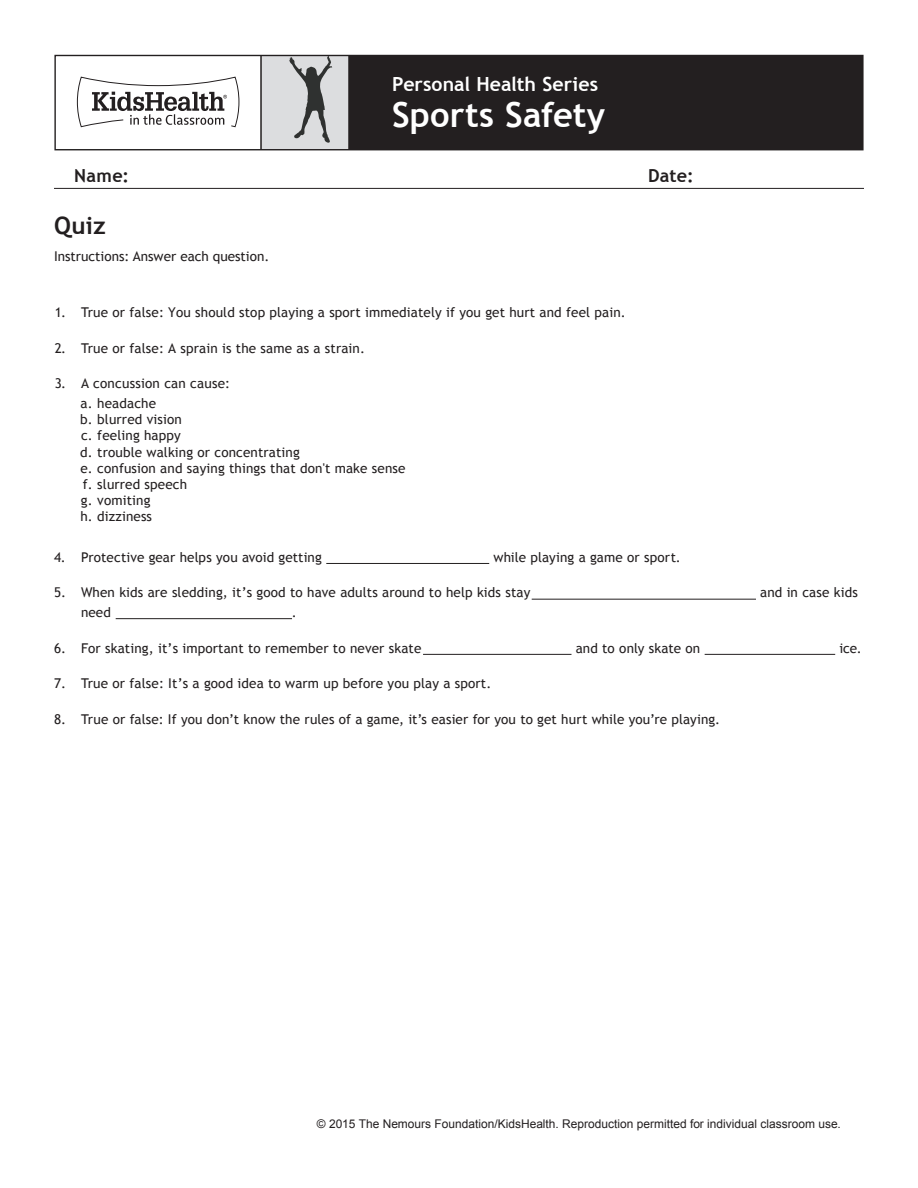
<style>
.page{position:relative;width:918px;height:1188px;background:#fff}
.page>*{position:absolute;margin:0;border:0;box-sizing:border-box;transform-origin:0 0}
.Handout_Header{font:700 34.5px "Trebuchet MS";letter-spacing:.005em;color:#fff}
.Handout_Title{font:700 24px "Trebuchet MS";color:#231f20}
.Handout_Header-2{font:700 19.5px "Trebuchet MS";color:#fff}
.Article_List{font:700 18px "Trebuchet MS";letter-spacing:.015em;color:#231f20}
.Basic_Numbered_List{font:13.5px/16.2px "Trebuchet MS";letter-spacing:.01em;color:#231f20}
.t1{font:12px "Arial";color:#231f20}
</style>
<div class="page">
<div style="left:261px;top:55px;width:88px;height:95px;background:#dcdddf"></div>
<div style="left:349px;top:55px;width:513px;height:95px;background:#231f20"></div>
<svg style="left:76px;top:76px;width:164px;height:52px"></svg>
<hr style="left:348px;top:55px;width:2px;height:95px;background:#231f20">
<hr style="left:260px;top:55px;width:2px;height:95px;background:#231f20">
<div style="left:54px;top:55px;width:810px;height:95px;border:1px solid #231f20"></div>
<svg style="left:289px;top:56px;width:44px;height:87px"></svg>
<hr style="left:54px;top:188px;width:810px;height:1px;background:#231f20">
<hr style="left:326px;top:563px;width:163px;height:1px;background:#231f20">
<hr style="left:532px;top:599px;width:224px;height:1px;background:#231f20">
<hr style="left:116px;top:618px;width:176px;height:1px;background:#231f20">
<hr style="left:423px;top:654px;width:149px;height:1px;background:#231f20">
<hr style="left:705px;top:654px;width:130px;height:1px;background:#231f20">
<p class="Handout_Header-2" style="left:392px;top:71px;width:207px">Personal Health Series</p>
<p class="Handout_Header" style="left:392px;top:93px;width:215px">Sports Safety</p>
<p class="Article_List" style="left:74px;top:164px;width:56px">Name:</p>
<p class="Article_List" style="left:648px;top:164px;width:47px">Date:</p>
<p class="Handout_Title" style="left:54px;top:210px;width:53px">Quiz</p>
<p class="Basic_Numbered_List" style="left:54px;top:248px;width:217px">Instructions: Answer each question.</p>
<p class="Basic_Numbered_List" style="left:55px;top:304px;width:573px">1. True or false: You should stop playing a sport immediately if you get hurt and feel pain.</p>
<p class="Basic_Numbered_List" style="left:55px;top:340px;width:312px">2. True or false: A sprain is the same as a strain.</p>
<p class="Basic_Numbered_List" style="left:81px;top:374px;width:151px;line-height:19.5px;text-indent:-26px">3. A concussion can cause: a. headache</p>
<p class="Basic_Numbered_List" style="left:80px;top:411px;width:327px">b. blurred vision<br>c. feeling happy<br>d. trouble walking or concentrating<br>e. confusion and saying things that don't make sense f. slurred speech<br>g. vomiting<br>h. dizziness</p>
<p class="Basic_Numbered_List" style="left:54px;top:549px;width:269px">4. Protective gear helps you avoid getting</p>
<p class="Basic_Numbered_List" style="left:493px;top:549px;width:189px">while playing a game or sport.</p>
<p class="Basic_Numbered_List" style="left:760px;top:585px;width:99px">and in case kids</p>
<p class="Basic_Numbered_List" style="left:81px;top:583px;width:451px;line-height:19.5px;text-indent:-27px">5. When kids are sledding, it’s good to have adults around to help kids stay need</p>
<p class="Basic_Numbered_List" style="left:292px;top:604px;width:6px">.</p>
<p class="Basic_Numbered_List" style="left:54px;top:640px;width:369px">6. For skating, it’s important to remember to never skate</p>
<p class="Basic_Numbered_List" style="left:54px;top:676px;width:439px">7. True or false: It’s a good idea to warm up before you play a sport.</p>
<p class="Basic_Numbered_List" style="left:54px;top:711px;width:668px">8. True or false: If you don’t know the rules of a game, it’s easier for you to get hurt while you’re playing.</p>
<p class="Basic_Numbered_List" style="left:576px;top:640px;width:126px">and to only skate on</p>
<p class="Basic_Numbered_List" style="left:839px;top:640px;width:24px">ice.</p>
<p class="t1" style="left:317px;top:1116px;width:526px">© 2015 The Nemours Foundation/KidsHealth. Reproduction permitted for individual classroom use.</p>
</div>
